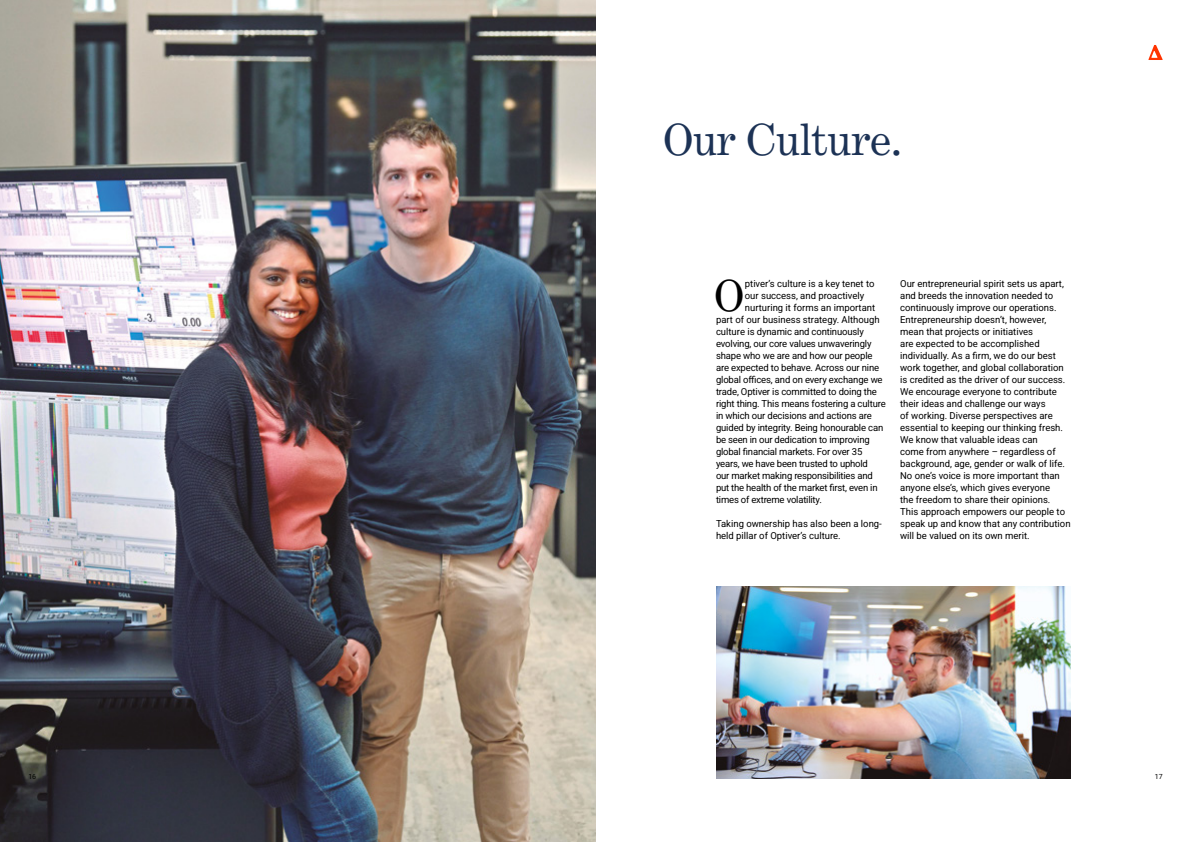
<style>
.page{position:relative;width:1191px;height:842px;background:#fff}
.page>*{position:absolute;margin:0;border:0;box-sizing:border-box;transform-origin:0 0}
.t1{font:43px "Century Expanded LT Std";letter-spacing:-.01em;color:#1c3255}
.t2{font:42.8px "Century Expanded LT Std";color:#000}
.t3{font:9.5px/12px "Roboto";color:#000}
.t4{font:9.5px "Roboto";letter-spacing:-.02em;color:#000}
.t5{font:7px "Roboto";color:#000}
</style>
<div class="page">
<img style="left:0;top:0;width:595px;height:842px">
<svg style="left:1148px;top:45px;width:14px;height:15px"></svg>
<img style="left:716px;top:587px;width:354px;height:192px">
<h1 class="t1" style="left:663px;top:113px;width:240px">Our Culture.</h1>
<h2 class="t2" style="left:714px;top:269px;width:32px">O</h2>
<p class="t3" style="left:745px;top:277px;width:131px">ptiver’s culture is a key tenet to</p>
<p class="t3" style="left:745px;top:289px;width:121px">our success, and proactively</p>
<p class="t3" style="left:745px;top:301px;width:132px">nurturing it forms an important</p>
<p class="t3" style="left:716px;top:313px;width:165px">part of our business strategy. Although</p>
<p class="t3" style="left:716px;top:325px;width:149px">culture is dynamic and continuously</p>
<p class="t3" style="left:716px;top:337px;width:157px">evolving, our core values unwaveringly</p>
<p class="t3" style="left:716px;top:349px;width:158px">shape who we are and how our people</p>
<p class="t3" style="left:716px;top:361px;width:165px">are expected to behave. Across our nine</p>
<p class="t3" style="left:716px;top:373px;width:168px">global offices, and on every exchange we</p>
<p class="t3" style="left:716px;top:385px;width:162px">trade, Optiver is committed to doing the</p>
<p class="t3" style="left:716px;top:397px;width:171px">right thing. This means fostering a culture</p>
<p class="t3" style="left:716px;top:409px;width:157px">in which our decisions and actions are</p>
<p class="t3" style="left:716px;top:421px;width:169px">guided by integrity. Being honourable can</p>
<p class="t4" style="left:716px;top:433px;width:155px">be seen in our dedication to improving</p>
<p class="t4" style="left:716px;top:445px;width:148px">global financial markets. For over 35</p>
<p class="t4" style="left:716px;top:457px;width:153px">years, we have been trusted to uphold</p>
<p class="t4" style="left:716px;top:469px;width:158px">our market making responsibilities and</p>
<p class="t4" style="left:716px;top:481px;width:163px">put the health of the market first, even in</p>
<p class="t4" style="left:716px;top:493px;width:107px">times of extreme volatility.</p>
<p class="t3" style="left:716px;top:517px;width:167px">Taking ownership has also been a long&shy;held pillar of Optiver’s culture.</p>
<p class="t3" style="left:900px;top:277px;width:172px">Our entrepreneurial spirit sets us apart, and breeds the innovation needed to continuously improve our operations.<br>Entrepreneurship doesn’t, however, mean that projects or initiatives<br>are expected to be accomplished individually. As a firm, we do our best work together, and global collaboration is credited as the driver of our success.<br>We encourage everyone to contribute their ideas and challenge our ways<br>of working. Diverse perspectives are essential to keeping our thinking fresh.<br>We know that valuable ideas can<br>come from anywhere – regardless of background, age, gender or walk of life.<br>No one’s voice is more important than anyone else’s, which gives everyone<br>the freedom to share their opinions.<br>This approach empowers our people to speak up and know that any contribution will be valued on its own merit.</p>
<p class="t5" style="left:28px;top:771px;width:9px">16</p>
<p class="t5" style="left:1154px;top:771px;width:9px">17</p>
</div>
